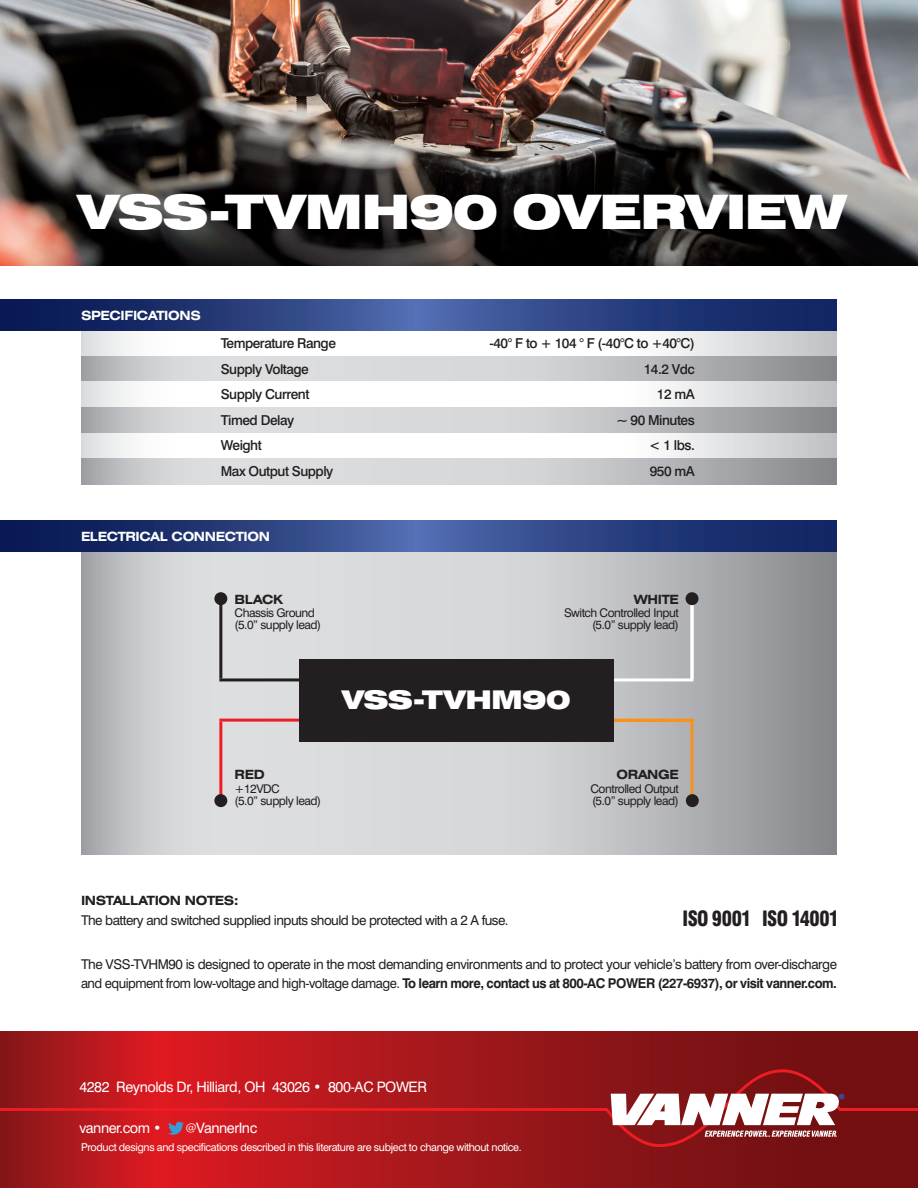
<style>
.page{position:relative;width:918px;height:1188px;background:#fff}
.page>*{position:absolute;margin:0;border:0;box-sizing:border-box;transform-origin:0 0}
.t1{font:900 expanded 47.55px "Swiss 721 BT";letter-spacing:-.03em;color:#fff}
.t2{font:900 expanded 25.8px "Swiss 721 BT";letter-spacing:-.03em;color:#fff}
.t3{font:900 condensed 20.55px "Swiss 721 BT";letter-spacing:-.03em;color:#231f20;scale:.93 1}
.t4{font:14.4px "Swiss 721 BT";letter-spacing:-.03em;color:#fff}
.t5{font:500 13.65px "Swiss 721 BT";letter-spacing:-.035em;color:#231f20}
.t6{font:13.5px/19.5px "Swiss 721 BT";letter-spacing:-.035em;color:#231f20}
.t7{font:700 expanded 12.75px "Swiss 721 BT";letter-spacing:-.03em;color:#231f20;scale:.96 1}
.t8{font:700 expanded 12.75px "Swiss 721 BT";letter-spacing:-.03em;color:#fff;scale:.96 1}
.t9{font:12px/12px "Swiss 721 BT";letter-spacing:-.04em;color:#231f20}
.t10{font:10.8px "Swiss 721 BT";letter-spacing:-.035em;color:#fff}
.s1{font-weight:700}
.s2{font-size:10.65px}
</style>
<div class="page">
<svg style="left:81px;top:433px;width:756px;height:25px"></svg>
<svg style="left:81px;top:552px;width:756px;height:303px;background:#c3c4c6"></svg>
<svg style="left:81px;top:458px;width:756px;height:26px;background:#c5c6c8"></svg>
<svg style="left:81px;top:331px;width:756px;height:25px"></svg>
<svg style="left:81px;top:356px;width:756px;height:26px;background:#c6c8ca"></svg>
<svg style="left:81px;top:382px;width:756px;height:25px"></svg>
<svg style="left:81px;top:407px;width:756px;height:26px;background:#c5c6c8"></svg>
<svg style="left:0;top:300px;width:837px;height:31px;background:#283e7d"></svg>
<svg style="left:0;top:521px;width:837px;height:31px;background:#283e7d"></svg>
<svg style="left:0;top:1032px;width:918px;height:156px;background:#a3161a"></svg>
<img style="left:0;top:0;width:918px;height:266px">
<div style="left:214px;top:592px;width:13px;height:13px;background:#231f20;border-radius:50%"></div>
<hr style="left:219px;top:599px;width:3px;height:79px;background:#231f20">
<hr style="left:219px;top:722px;width:3px;height:79px;background:#ee1d23">
<hr style="left:691px;top:722px;width:3px;height:79px;background:#f7931d">
<hr style="left:219px;top:678px;width:80px;height:3px;background:#231f20">
<hr style="left:219px;top:719px;width:80px;height:3px;background:#ee1d23">
<div style="left:214px;top:794px;width:13px;height:13px;background:#231f20;border-radius:50%"></div>
<div style="left:686px;top:794px;width:13px;height:13px;background:#231f20;border-radius:50%"></div>
<hr style="left:614px;top:719px;width:80px;height:3px;background:#f7931d">
<svg style="left:614px;top:602px;width:80px;height:79px;background:#bebfc2"></svg>
<div style="left:686px;top:592px;width:13px;height:13px;background:#231f20;border-radius:50%"></div>
<div style="left:299px;top:659px;width:315px;height:83px;background:#231f20"></div>
<svg style="left:596px;top:1068px;width:255px;height:81px"></svg>
<hr style="left:0;top:1108px;width:604px;height:3px;background:#ee1d23">
<hr style="left:845px;top:1108px;width:73px;height:3px;background:#ee1d23">
<svg style="left:168px;top:1122px;width:16px;height:13px"></svg>
<h1 class="t1" style="left:78px;top:184px;width:768px">VSS-TVMH90 OVERVIEW</h1>
<p class="t8" style="left:81px;top:307px;width:126px">SPECIFICATIONS</p>
<p class="t5" style="left:221px;top:335px;width:117px">Temperature Range</p>
<p class="t5" style="left:490px;top:335px;width:207px">-40° F to + 104 ° F (-40°C to +40°C)</p>
<p class="t5" style="left:221px;top:361px;width:90px">Supply Voltage</p>
<p class="t5" style="left:644px;top:361px;width:53px">14.2 Vdc</p>
<p class="t5" style="left:221px;top:386px;width:90px">Supply Current</p>
<p class="t5" style="left:657px;top:386px;width:39px">12 mA</p>
<p class="t5" style="left:221px;top:412px;width:75px">Timed Delay</p>
<p class="t5" style="left:616px;top:412px;width:80px">~ 90 Minutes</p>
<p class="t5" style="left:221px;top:437px;width:42px">Weight</p>
<p class="t5" style="left:649px;top:437px;width:47px">&lt; 1 lbs.</p>
<p class="t5" style="left:221px;top:463px;width:114px">Max Output Supply</p>
<p class="t5" style="left:650px;top:463px;width:47px">950 mA</p>
<p class="t8" style="left:81px;top:528px;width:198px">ELECTRICAL CONNECTION</p>
<p class="t7" style="left:235px;top:591px;width:52px">BLACK</p>
<p class="t9" style="left:235px;top:607px;width:88px">Chassis Ground (5.0” supply lead)</p>
<p class="t7" style="left:634px;top:591px;width:48px">WHITE</p>
<p class="t9" style="left:564px;top:607px;width:116px;text-align:right">Switch Controlled Input (5.0” supply lead)</p>
<h2 class="t2" style="left:342px;top:685px;width:230px">VSS-TVHM90</h2>
<p class="t7" style="left:235px;top:766px;width:33px">RED</p>
<p class="t9" style="left:235px;top:782px;width:88px">+12VDC<br>(5.0” supply lead)</p>
<p class="t7" style="left:617px;top:766px;width:66px">ORANGE</p>
<p class="t9" style="left:591px;top:782px;width:90px">Controlled Output (5.0” supply lead)</p>
<p class="t7" style="left:81px;top:893px;width:165px">INSTALLATION NOTES:</p>
<p class="t6" style="left:81px;top:910px;width:429px">The battery and switched supplied inputs should be protected with a 2 A fuse.</p>
<h3 class="t3" style="left:683px;top:906px;width:170px">ISO 9001 ISO 14001</h3>
<p class="t6" style="left:81px;top:954px;width:758px">The VSS-TVHM90 is designed to operate in the most demanding environments and to protect your vehicle’s battery from over-discharge and equipment from low-voltage and high-voltage damage. <span class="s1">To learn more, contact us at 800-AC POWER (227-6937), or visit vanner.com.</span></p>
<p class="t4" style="left:79px;top:1079px;width:349px">4282 Reynolds Dr, Hilliard, OH 43026 • 800-AC POWER</p>
<p class="t4" style="left:79px;top:1119px;width:84px">vanner.com •</p>
<p class="t4" style="left:186px;top:1119px;width:73px"><span class="s2">@</span>VannerInc</p>
<p class="t10" style="left:81px;top:1141px;width:442px">Product designs and specifications described in this literature are subject to change without notice.</p>
</div>
